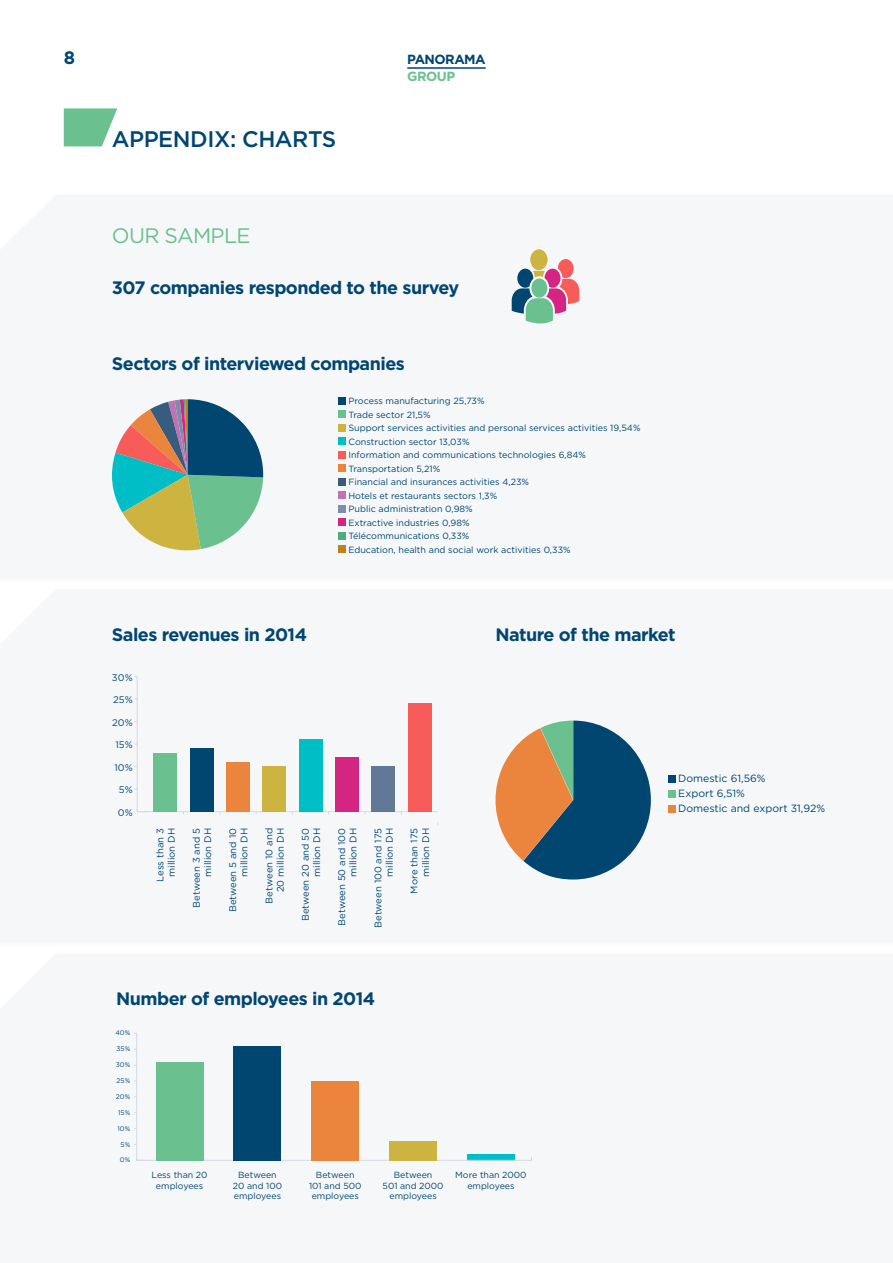
<style>
.page{position:relative;width:893px;height:1263px;background:#fff}
.page>*{position:absolute;margin:0;border:0;box-sizing:border-box;transform-origin:0 0}
.t1{font:500 22.5px "Gotham";color:#004671}
.t2{font:21px "Gotham";color:#6bc090}
.t3{font:700 18px "Gotham";letter-spacing:-.03em;color:#004671}
.t4{font:700 13.2px "Gotham";letter-spacing:-.04em;color:#004671}
.t5{font:700 13.2px "Gotham";letter-spacing:-.04em;color:#6bc090}
.t6{font:10.5px/15px "Gotham";color:#004671}
.t7{font:9.6px/11.4px "Gotham";color:#004671;text-align:right}
.t8{font:9px/13.5px "Gotham";color:#004671}
.t9{font:8.85px/10.6px "Gotham";color:#004671;text-align:center}
.t10{font:6.6px "Gotham";color:#004671}
</style>
<div class="page">
<hr style="left:407px;top:67px;width:79px;height:2px;background:#004671">
<svg style="left:112px;top:399px;width:151px;height:152px"></svg>
<div style="left:338px;top:397px;width:8px;height:7px;background:#004671"></div>
<div style="left:338px;top:410px;width:8px;height:8px;background:#6bc090"></div>
<div style="left:338px;top:424px;width:8px;height:7px;background:#cdb441"></div>
<div style="left:338px;top:437px;width:8px;height:8px;background:#00bec5"></div>
<div style="left:338px;top:451px;width:8px;height:7px;background:#f75c5a"></div>
<div style="left:338px;top:464px;width:8px;height:8px;background:#eb843d"></div>
<div style="left:338px;top:478px;width:8px;height:7px;background:#375c7e"></div>
<div style="left:338px;top:491px;width:8px;height:8px;background:#c073b4"></div>
<div style="left:338px;top:505px;width:8px;height:7px;background:#7c8eab"></div>
<div style="left:338px;top:518px;width:8px;height:8px;background:#d52582"></div>
<div style="left:338px;top:532px;width:8px;height:7px;background:#4dac84"></div>
<div style="left:338px;top:545px;width:8px;height:8px;background:#c0801e"></div>
<hr style="left:137px;top:811px;width:301px;height:1px;background:#d5dae3">
<hr style="left:137px;top:676px;width:1px;height:136px;background:#d5dae3">
<div style="left:408px;top:703px;width:23px;height:109px;background:#f75c5a"></div>
<div style="left:371px;top:766px;width:24px;height:46px;background:#617996"></div>
<div style="left:335px;top:757px;width:24px;height:55px;background:#d52582"></div>
<div style="left:299px;top:739px;width:23px;height:73px;background:#00bec5"></div>
<div style="left:263px;top:766px;width:23px;height:46px;background:#cdb441"></div>
<div style="left:226px;top:762px;width:24px;height:50px;background:#eb843d"></div>
<div style="left:190px;top:748px;width:23px;height:64px;background:#004671"></div>
<div style="left:154px;top:753px;width:23px;height:59px;background:#6bc090"></div>
<div style="left:467px;top:1154px;width:48px;height:6px;background:#00bec5"></div>
<hr style="left:137px;top:1160px;width:394px;height:1px;background:#d5dae3">
<hr style="left:136px;top:1033px;width:1px;height:127px;background:#d5dae3">
<svg style="left:136px;top:1157px;width:10px;height:4px"></svg>
<div style="left:389px;top:1141px;width:48px;height:19px;background:#cdb441"></div>
<div style="left:312px;top:1081px;width:47px;height:79px;background:#eb843d"></div>
<div style="left:234px;top:1046px;width:47px;height:114px;background:#004671"></div>
<div style="left:156px;top:1062px;width:47px;height:98px;background:#6bc090"></div>
<div style="left:668px;top:775px;width:7px;height:7px;background:#004671"></div>
<div style="left:668px;top:790px;width:7px;height:7px;background:#6bc090"></div>
<div style="left:668px;top:805px;width:7px;height:7px;background:#eb843d"></div>
<svg style="left:495px;top:720px;width:156px;height:159px"></svg>
<svg style="left:64px;top:108px;width:53px;height:38px;background:#81c9a0"></svg>
<svg style="left:512px;top:259px;width:67px;height:64px"></svg>
<div style="left:530px;top:249px;width:18px;height:21px;background:#cdb441;border-radius:50%"></div>
<h3 class="t3" style="left:64px;top:45px;width:13px">8</h3>
<h3 class="t4" style="left:407px;top:50px;width:80px">panorama</h3>
<h3 class="t5" style="left:407px;top:67px;width:49px">group</h3>
<h1 class="t1" style="left:112px;top:124px;width:16px">APPENDI</h1>
<h1 class="t1" style="left:214px;top:124px;width:61px">X: CHARTS</h1>
<h2 class="t2" style="left:112px;top:222px;width:68px">Our sample</h2>
<h3 class="t3" style="left:112px;top:275px;width:349px">307 companies responded to the survey</h3>
<h3 class="t3" style="left:112px;top:352px;width:294px">Sectors of interviewed companies</h3>
<p class="t8" style="left:348px;top:394px;width:294px">Process manufacturing 25,73%<br>Trade sector 21,5%<br>Support services activities and personal services activities 19,54% Construction sector 13,03%<br>Information and communications technologies 6,84% Transportation 5,21%<br>Financial and insurances activities 4,23%<br>Hotels et restaurants sectors 1,3%<br>Public administration 0,98%<br>Extractive industries 0,98%<br>Télécommunications 0,33%<br>Education, health and social work activities 0,33%</p>
<h3 class="t3" style="left:112px;top:623px;width:197px">Sales revenues in 2014</h3>
<p class="t7" style="left:112px;top:671px;width:22px">30%</p>
<p class="t7" style="left:113px;top:694px;width:21px">25%</p>
<p class="t7" style="left:112px;top:716px;width:22px">20%</p>
<p class="t7" style="left:115px;top:739px;width:19px">15%</p>
<p class="t7" style="left:114px;top:761px;width:20px">10%</p>
<p class="t7" style="left:118px;top:806px;width:16px">0%</p>
<p class="t7" style="left:119px;top:784px;width:15px">5%</p>
<p class="t7" style="left:154px;top:882px;width:55px;text-align:center;rotate:-90deg">Less than 3 million DH</p>
<p class="t7" style="left:190px;top:908px;width:81px;rotate:-90deg">Between 3 and 5 million DH</p>
<p class="t7" style="left:227px;top:912px;width:86px;rotate:-90deg">Between 5 and 10 million DH</p>
<p class="t7" style="left:263px;top:903px;width:77px;rotate:-90deg">Between 10 and<br>20 million DH</p>
<p class="t7" style="left:299px;top:921px;width:95px;rotate:-90deg">Between 20 and 50 million DH</p>
<p class="t7" style="left:336px;top:926px;width:99px;rotate:-90deg">Between 50 and 100 million DH</p>
<p class="t7" style="left:372px;top:928px;width:101px;rotate:-90deg">Between 100 and 175 million DH</p>
<p class="t7" style="left:408px;top:893px;width:67px;rotate:-90deg">More than 175 million DH</p>
<h3 class="t3" style="left:116px;top:987px;width:261px">Number of employees in 2014</h3>
<p class="t10" style="left:115px;top:1029px;width:16px">40%</p>
<p class="t10" style="left:117px;top:1045px;width:15px">35%</p>
<p class="t10" style="left:116px;top:1060px;width:16px">30%</p>
<p class="t10" style="left:117px;top:1076px;width:15px">25%</p>
<p class="t10" style="left:116px;top:1092px;width:16px">20%</p>
<p class="t10" style="left:118px;top:1108px;width:13px">15%</p>
<p class="t10" style="left:118px;top:1124px;width:14px">10%</p>
<p class="t10" style="left:120px;top:1156px;width:12px">0%</p>
<p class="t10" style="left:121px;top:1140px;width:11px">5%</p>
<h3 class="t3" style="left:495px;top:623px;width:182px">Nature of the market</h3>
<p class="t6" style="left:678px;top:771px;width:148px">Domestic 61,56%<br>Export 6,51%<br>Domestic and export 31,92%</p>
<p class="t9" style="left:152px;top:1169px;width:58px">Less than 20 employees</p>
<p class="t9" style="left:233px;top:1169px;width:51px">Between<br>20 and 100 employees</p>
<p class="t9" style="left:309px;top:1169px;width:54px">Between<br>101 and 500 employees</p>
<p class="t9" style="left:383px;top:1169px;width:63px">Between<br>501 and 2000 employees</p>
<p class="t9" style="left:455px;top:1169px;width:73px">More than 2000 employees</p>
</div>
